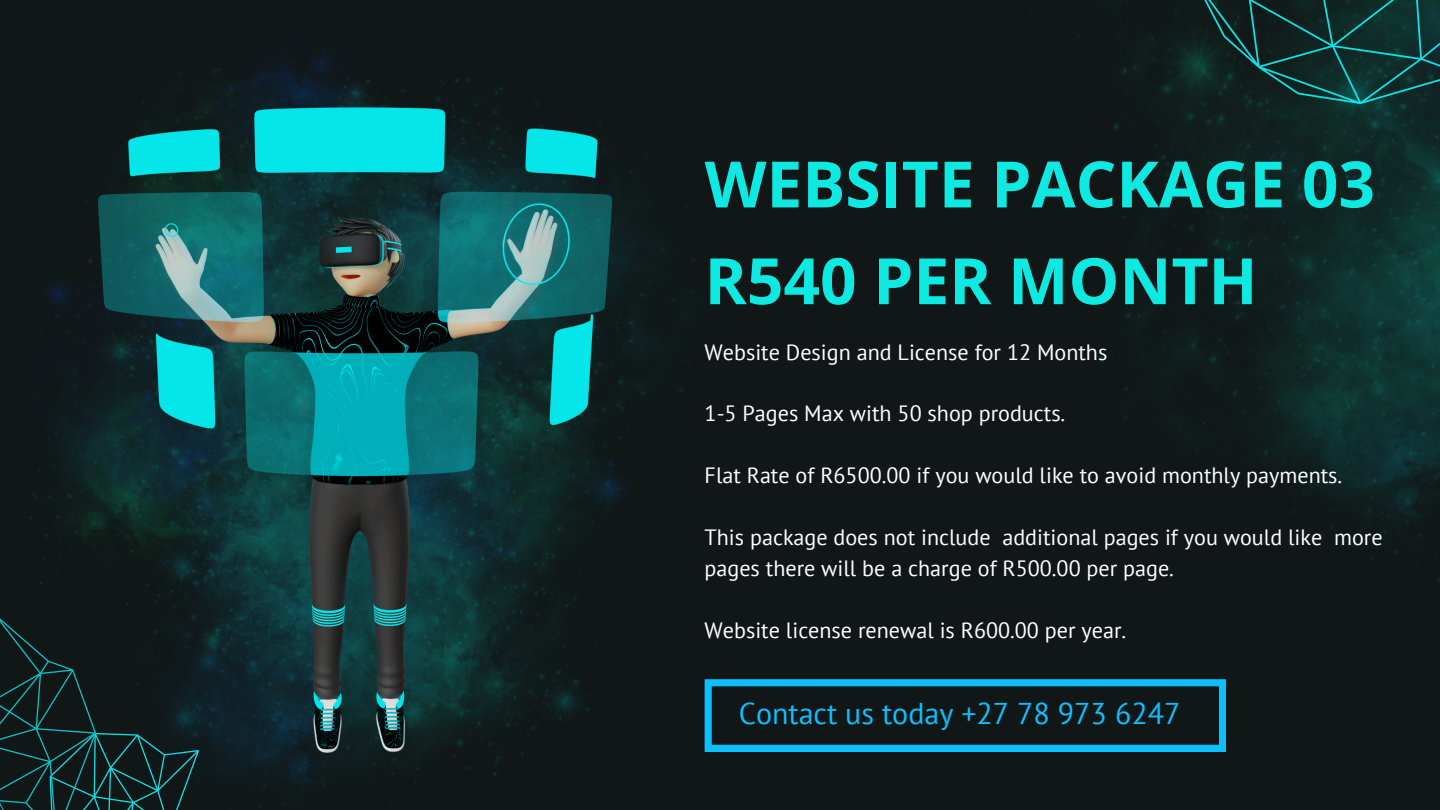
<style>
.page{position:relative;width:1440px;height:810px;background:#111717}
.page>*{position:absolute;margin:0;border:0;box-sizing:border-box;transform-origin:0 0}
.t1{font:700 64px "Open Sans";color:#0eeae2}
.t2{font:30px "PT Sans";color:#0cc0ff}
.t3{font:22.1px/31px "PT Sans";color:#fff}
</style>
<div class="page">
<img style="left:20px;top:1px;width:686px;height:808px">
<img style="left:48px;top:104px;width:616px;height:648px">
<img style="left:1077px;top:0;width:363px;height:581px">
<svg style="left:1189px;top:0;width:251px;height:104px"></svg>
<svg style="left:0;top:615px;width:199px;height:195px"></svg>
<svg style="left:705px;top:679px;width:521px;height:73px"></svg>
<p class="t1" style="left:705px;top:139px;width:672px">WEBSITE PACKAGE 03</p>
<p class="t1" style="left:705px;top:236px;width:554px">R540 PER MONTH</p>
<p class="t3" style="left:705px;top:336px;width:404px">Website Design and License for 12 Months</p>
<p class="t3" style="left:705px;top:398px;width:362px">1-5 Pages Max with 50 shop products.</p>
<h1 class="t3" style="left:705px;top:460px;width:639px">Flat Rate of R6500.00 if you would like to avoid monthly payments.</h1>
<h1 class="t3" style="left:705px;top:522px;width:680px">This package does not include additional pages if you would like more pages there will be a charge of R500.00 per page.</h1>
<p class="t3" style="left:705px;top:614px;width:423px">Website license renewal is R600.00 per year.</p>
<p class="t2" style="left:739px;top:693px;width:443px">Contact us today +27 78 973 6247</p>
</div>
